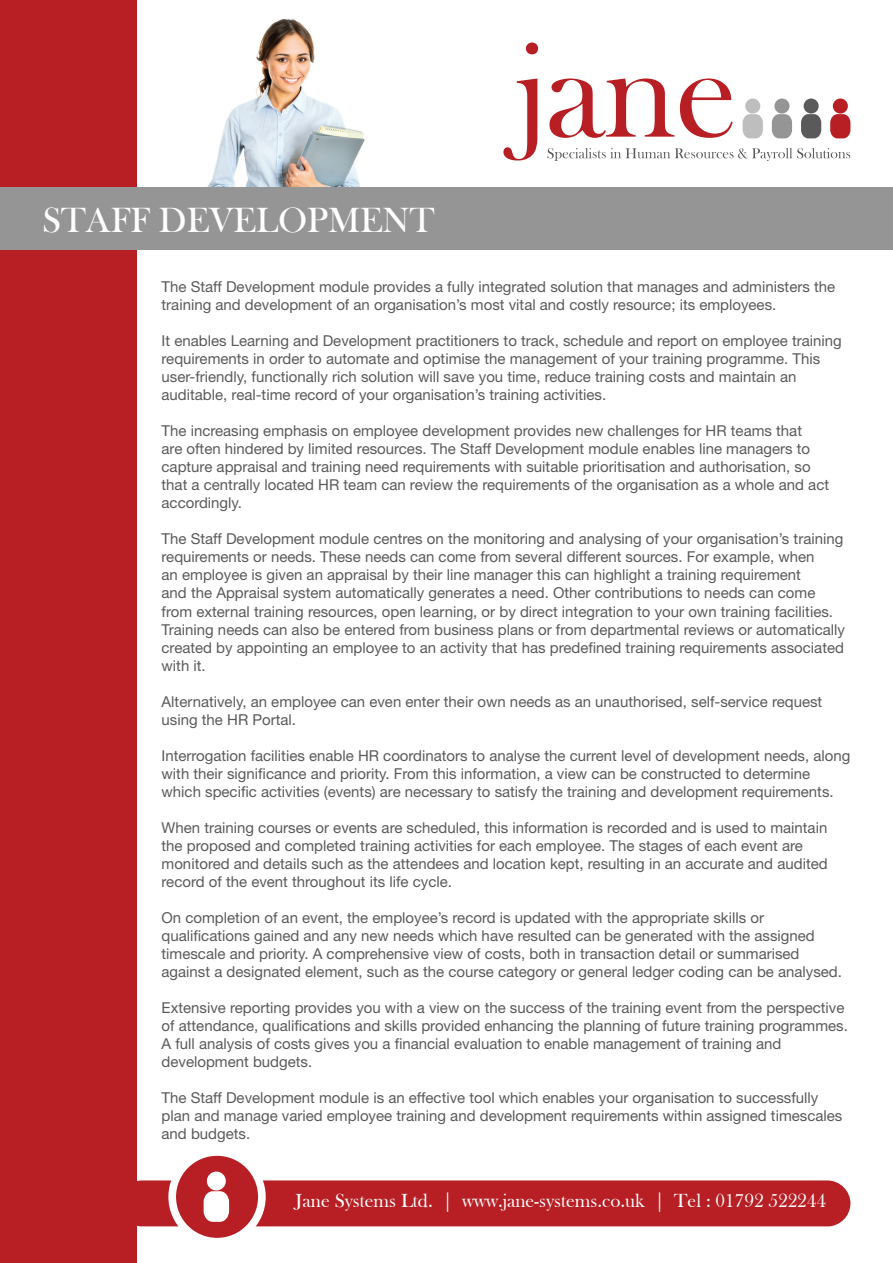
<style>
.page{position:relative;width:893px;height:1263px;background:#fff}
.page>*{position:absolute;margin:0;border:0;box-sizing:border-box;transform-origin:0 0}
.t1{font:36px "Bask Old Face";color:#fff}
.t2{font:19.5px "Bask Old Face";color:#fff}
.t3{font:15px/18px "Helvetica Neue LT";color:#595a59}
</style>
<div class="page">
<img style="left:207px;top:19px;width:158px;height:168px">
<div style="left:0;top:0;width:136px;height:1263px;background:#b71f24"></div>
<div style="left:774px;top:99px;width:15px;height:15px;background:#959595;border-radius:50%"></div>
<svg style="left:772px;top:114px;width:20px;height:24px"></svg>
<div style="left:745px;top:99px;width:15px;height:15px;background:#bfbebe;border-radius:50%"></div>
<svg style="left:743px;top:114px;width:20px;height:24px"></svg>
<div style="left:804px;top:99px;width:15px;height:15px;background:#595a59;border-radius:50%"></div>
<svg style="left:801px;top:114px;width:20px;height:24px"></svg>
<div style="left:833px;top:99px;width:15px;height:15px;background:#b71f24;border-radius:50%"></div>
<svg style="left:830px;top:114px;width:20px;height:24px"></svg>
<svg style="left:547px;top:148px;width:303px;height:13px"></svg>
<svg style="left:503px;top:43px;width:35px;height:117px"></svg>
<svg style="left:549px;top:78px;width:125px;height:60px"></svg>
<svg style="left:680px;top:78px;width:53px;height:60px"></svg>
<div style="left:0;top:187px;width:893px;height:63px;background:#959595"></div>
<div style="left:119px;top:1180px;width:731px;height:46px;background:#b71f24;border-radius:23px"></div>
<div style="left:172px;top:1152px;width:90px;height:90px;background:#b71f24;border-radius:50%"></div>
<div style="left:168px;top:1148px;width:98px;height:97px;border:8px solid #fff;border-radius:50%"></div>
<div style="left:207px;top:1171px;width:19px;height:19px;background:#fff;border-radius:50%"></div>
<svg style="left:204px;top:1191px;width:25px;height:31px"></svg>
<p class="t1" style="left:43px;top:201px;width:378px">Staff Development</p>
<p class="t3" style="left:162px;top:278px;width:675px">The Staff Development module provides a fully integrated solution that manages and administers the training and development of an organisation’s most vital and costly resource; its employees.</p>
<p class="t3" style="left:162px;top:332px;width:682px">It enables Learning and Development practitioners to track, schedule and report on employee training requirements in order to automate and optimise the management of your training programme. This user-friendly, functionally rich solution will save you time, reduce training costs and maintain an auditable, real-time record of your organisation’s training activities.</p>
<p class="t3" style="left:162px;top:422px;width:669px">The increasing emphasis on employee development provides new challenges for HR teams that<br>are often hindered by limited resources. The Staff Development module enables line managers to capture appraisal and training need requirements with suitable prioritisation and authorisation, so that a centrally located HR team can review the requirements of the organisation as a whole and act accordingly.</p>
<p class="t3" style="left:162px;top:530px;width:685px">The Staff Development module centres on the monitoring and analysing of your organisation’s training requirements or needs. These needs can come from several different sources. For example, when<br>an employee is given an appraisal by their line manager this can highlight a training requirement<br>and the Appraisal system automatically generates a need. Other contributions to needs can come from external training resources, open learning, or by direct integration to your own training facilities.<br>Training needs can also be entered from business plans or from departmental reviews or automatically created by appointing an employee to an activity that has predefined training requirements associated with it.</p>
<p class="t3" style="left:162px;top:692px;width:662px">Alternatively, an employee can even enter their own needs as an unauthorised, self-service request using the HR Portal.</p>
<p class="t3" style="left:162px;top:746px;width:690px">Interrogation facilities enable HR coordinators to analyse the current level of development needs, along with their significance and priority. From this information, a view can be constructed to determine which specific activities (events) are necessary to satisfy the training and development requirements.</p>
<p class="t3" style="left:162px;top:818px;width:668px">When training courses or events are scheduled, this information is recorded and is used to maintain the proposed and completed training activities for each employee. The stages of each event are monitored and details such as the attendees and location kept, resulting in an accurate and audited record of the event throughout its life cycle.</p>
<p class="t3" style="left:162px;top:908px;width:682px">On completion of an event, the employee’s record is updated with the appropriate skills or qualifications gained and any new needs which have resulted can be generated with the assigned timescale and priority. A comprehensive view of costs, both in transaction detail or summarised against a designated element, such as the course category or general ledger coding can be analysed.</p>
<p class="t3" style="left:162px;top:998px;width:688px">Extensive reporting provides you with a view on the success of the training event from the perspective of attendance, qualifications and skills provided enhancing the planning of future training programmes.<br>A full analysis of costs gives you a financial evaluation to enable management of training and development budgets.</p>
<p class="t3" style="left:162px;top:1088px;width:682px">The Staff Development module is an effective tool which enables your organisation to successfully plan and manage varied employee training and development requirements within assigned timescales and budgets.</p>
<p class="t2" style="left:296px;top:1190px;width:532px">Jane Systems Ltd. | www.jane-systems.co.uk | Tel : 01792 522244</p>
</div>
